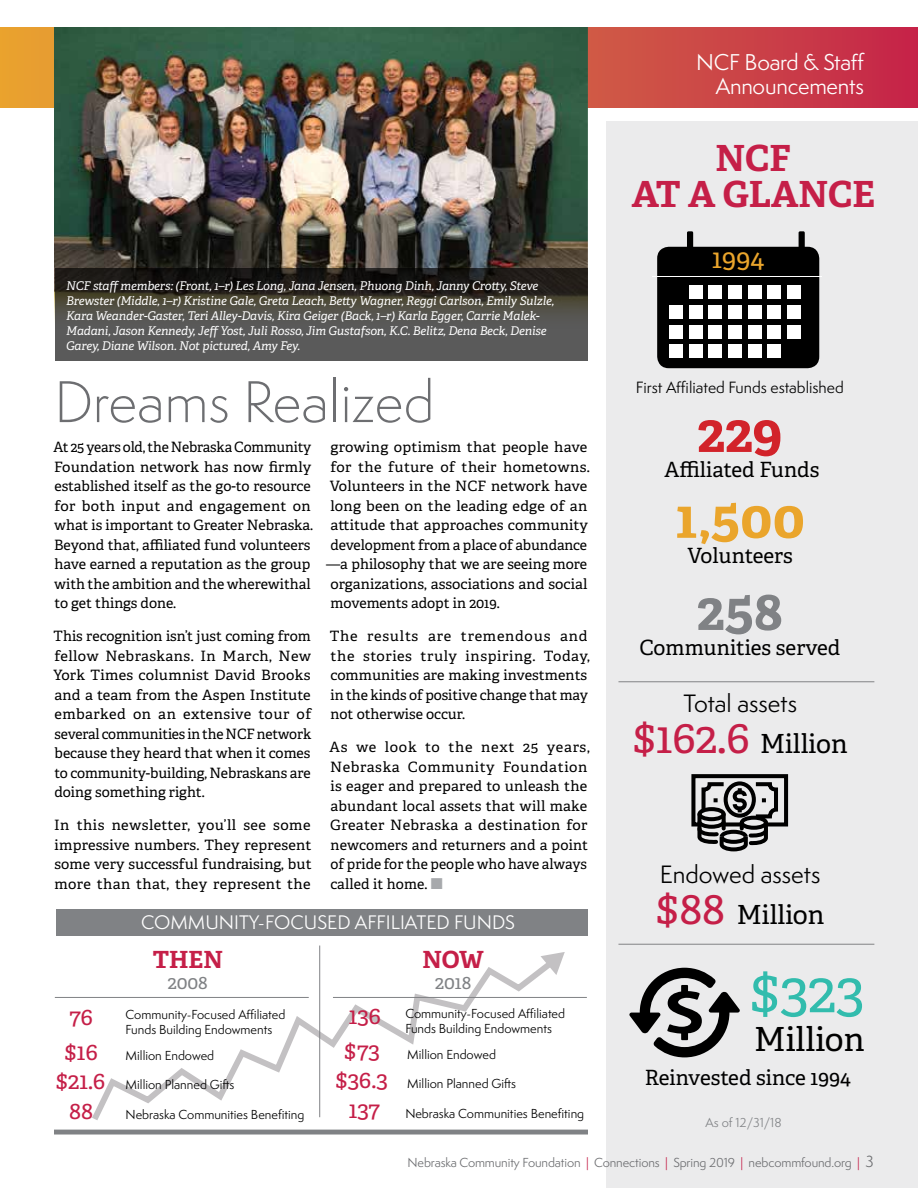
<style>
.page{position:relative;width:918px;height:1188px;background:#fff}
.page>*{position:absolute;margin:0;border:0;box-sizing:border-box;transform-origin:0 0}
.t1{font:58.35px "Adelle PE";color:#32bcad}
.t2{font:300 54px "Semplicita Pro";color:#6d6e71}
.t3{font:700 54px "Adelle PE";color:#eaa52c}
.t4{font:700 54px "Adelle PE";color:#d2232a}
.t5{font:700 54px "Adelle PE";color:#808285}
.t6{font:700 36px/36px "Adelle PE";color:#c51f48;text-align:center}
.t7{font:33.15px "Adelle PE";color:#000}
.t8{font:27.15px "Adelle PE";color:#eaa52c}
.t9{font:26.25px "Adelle PE";color:#000}
.t10{font:700 23.7px "Adelle PE";color:#c51f48}
.t11{font:23.7px "Adelle PE";color:#c51f48}
.t12{font:23.1px "Semplicita Pro";color:#000}
.t13{font:21px "Adelle PE";color:#000}
.t14{font:21px/24px "Semplicita Pro";letter-spacing:-.01em;color:#fff;text-align:right}
.t15{font:18.9px "Adelle PE";color:#808285}
.t16{font:18px "Semplicita Pro";color:#fff}
.t17{font:15px "Semplicita Pro";color:#000}
.t18{font:14.25px/19.5px "Adelle PE";letter-spacing:.005em;color:#000}
.t19{font:14.25px "Adelle PE";letter-spacing:.025em;color:#000}
.t20{font:italic 12px/15px "Adelle PE";letter-spacing:-.01em;color:#fff}
.t21{font:12px/15px "Semplicita Pro";color:#000}
.t22{font:12px "Semplicita Pro";letter-spacing:-.01em;color:#6d6e71}
.t23{font:12px "Semplicita Pro";color:#808285}
.s1{color:#a7a9ac}
.s2{font-family:"Adelle PE";font-size:23.7px;color:#c51f48}
.s3{font-size:45px;color:#c51f48}
.s4{color:#c51f48}
.s5{font-size:15px}
</style>
<div class="page">
<div style="left:56px;top:910px;width:531px;height:26px;background:#808285"></div>
<div style="left:606px;top:122px;width:312px;height:1066px;background:#ebebec"></div>
<svg style="left:0;top:27px;width:918px;height:81px;background:#ce4d43"></svg>
<img style="left:54px;top:27px;width:534px;height:294px">
<svg style="left:55px;top:268px;width:533px;height:93px;background:#45433f"></svg>
<svg style="left:92px;top:956px;width:449px;height:164px"></svg>
<hr style="left:55px;top:997px;width:254px;height:1px;background:#808285">
<hr style="left:319px;top:946px;width:1px;height:171px;background:#808285">
<hr style="left:333px;top:997px;width:254px;height:1px;background:#808285">
<div style="left:54px;top:1130px;width:534px;height:5px;background:#808285"></div>
<svg style="left:541px;top:952px;width:24px;height:23px"></svg>
<div style="left:657px;top:247px;width:162px;height:121px;background:#000;border-radius:12px"></div>
<div style="left:687px;top:231px;width:6px;height:26px;background:#000;border-radius:2px"></div>
<div style="left:799px;top:231px;width:6px;height:26px;background:#000;border-radius:2px"></div>
<hr style="left:653px;top:276px;width:169px;height:1px;background:#fff">
<div style="left:670px;top:305px;width:13px;height:14px;background:#fff"></div>
<div style="left:689px;top:305px;width:13px;height:14px;background:#fff"></div>
<div style="left:709px;top:305px;width:13px;height:14px;background:#fff"></div>
<div style="left:728px;top:305px;width:13px;height:14px;background:#fff"></div>
<div style="left:748px;top:305px;width:13px;height:14px;background:#fff"></div>
<div style="left:768px;top:305px;width:13px;height:14px;background:#fff"></div>
<div style="left:787px;top:305px;width:13px;height:14px;background:#fff"></div>
<div style="left:670px;top:325px;width:13px;height:13px;background:#fff"></div>
<div style="left:689px;top:325px;width:13px;height:13px;background:#fff"></div>
<div style="left:709px;top:325px;width:13px;height:13px;background:#fff"></div>
<div style="left:728px;top:325px;width:13px;height:13px;background:#fff"></div>
<div style="left:748px;top:325px;width:13px;height:13px;background:#fff"></div>
<div style="left:768px;top:325px;width:13px;height:13px;background:#fff"></div>
<div style="left:787px;top:325px;width:13px;height:13px;background:#fff"></div>
<div style="left:670px;top:345px;width:13px;height:13px;background:#fff"></div>
<div style="left:689px;top:345px;width:13px;height:13px;background:#fff"></div>
<div style="left:709px;top:345px;width:13px;height:13px;background:#fff"></div>
<div style="left:728px;top:345px;width:13px;height:13px;background:#fff"></div>
<div style="left:748px;top:345px;width:13px;height:13px;background:#fff"></div>
<div style="left:768px;top:345px;width:13px;height:13px;background:#fff"></div>
<div style="left:689px;top:286px;width:13px;height:13px;background:#fff"></div>
<div style="left:709px;top:286px;width:13px;height:13px;background:#fff"></div>
<div style="left:728px;top:286px;width:13px;height:13px;background:#fff"></div>
<div style="left:748px;top:286px;width:13px;height:13px;background:#fff"></div>
<div style="left:768px;top:286px;width:13px;height:13px;background:#fff"></div>
<div style="left:787px;top:286px;width:13px;height:13px;background:#fff"></div>
<svg style="left:629px;top:968px;width:111px;height:89px"></svg>
<hr style="left:618px;top:944px;width:256px;height:1px;background:#818285">
<hr style="left:618px;top:681px;width:256px;height:1px;background:#818285">
<svg style="left:691px;top:774px;width:98px;height:78px"></svg>
<h3 class="t14" style="left:696px;top:50px;width:170px">NCF Board &amp; Staff<br>Announcements</h3>
<h3 class="t6" style="left:632px;top:139px;width:245px">NCF<br>AT A GLANCE</h3>
<p class="t20" style="left:66px;top:278px;width:490px">NCF staff members: (Front, 1–r) Les Long, Jana Jensen, Phuong Dinh, Janny Crotty, Steve Brewster (Middle, 1–r) Kristine Gale, Greta Leach, Betty Wagner, Reggi Carlson, Emily Sulzle, Kara Weander-Gaster, Teri Alley-Davis, Kira Geiger (Back, 1–r) Karla Egger, Carrie Malek-Madani, Jason Kennedy, Jeff Yost, Juli Rosso, Jim Gustafson, K.C. Belitz, Dena Beck, Denise Garey, Diane Wilson. Not pictured, Amy Fey.</p>
<h2 class="t2" style="left:54px;top:366px;width:382px">Dreams Realized</h2>
<p class="t18" style="left:54px;top:437px;width:261px">At 25 years old, the Nebraska Community Foundation network has now firmly established itself as the go-to resource for both input and engagement on what is important to Greater Nebraska.<br>Beyond that, affiliated fund volunteers have earned a reputation as the group with the ambition and the wherewithal to get things done.</p>
<p class="t18" style="left:53px;top:626px;width:260px;text-align:justify">This recognition isn’t just coming from fellow Nebraskans. In March, New York Times columnist David Brooks and a team from the Aspen Institute embarked on an extensive tour of several communities in the NCF network because they heard that when it comes to community-building, Nebraskans are doing something right.</p>
<p class="t18" style="left:54px;top:815px;width:259px;text-align:justify">In this newsletter, you’ll see some impressive numbers. They represent some very successful fundraising, but more than that, they represent the</p>
<p class="t18" style="left:331px;top:437px;width:258px">growing optimism that people have</p>
<p class="t19" style="left:331px;top:456px;width:261px">for the future of their hometowns.</p>
<p class="t18" style="left:330px;top:476px;width:259px">Volunteers in the NCF network have</p>
<p class="t18" style="left:331px;top:495px;width:258px">long been on the leading edge of an</p>
<p class="t18" style="left:331px;top:515px;width:259px">attitude that approaches community</p>
<p class="t18" style="left:331px;top:534px;width:258px">development from a place of abundance</p>
<p class="t18" style="left:326px;top:554px;width:263px">—a philosophy that we are seeing more</p>
<p class="t18" style="left:330px;top:573px;width:259px">organizations, associations and social</p>
<p class="t18" style="left:331px;top:593px;width:171px">movements adopt in 2019.</p>
<p class="t18" style="left:330px;top:626px;width:262px">The results are tremendous and the stories truly inspiring. Today, communities are making investments in the kinds of positive change that may not otherwise occur.</p>
<p class="t18" style="left:330px;top:737px;width:262px">As we look to the next 25 years,<br>Nebraska Community Foundation is eager and prepared to unleash the abundant local assets that will make<br>Greater Nebraska a destination for newcomers and returners and a point of pride for the people who have always called it home. <span class="s1">■</span></p>
<p class="t16" style="left:141px;top:910px;width:375px">COMMUNITY-FOCUSED AFFILIATED FUNDS</p>
<h3 class="t10" style="left:153px;top:942px;width:72px">THEN</h3>
<h3 class="t15" style="left:168px;top:968px;width:42px">2008</h3>
<h3 class="t11" style="left:69px;top:999px;width:25px">76</h3>
<p class="t21" style="left:126px;top:1007px;width:161px">Community-Focused Affiliated<br>Funds Building Endowments</p>
<p class="t21" style="left:65px;top:1048px;width:151px"><span class="s2">$16</span> Million Endowed</p>
<p class="t21" style="left:56px;top:1077px;width:180px"><span class="s2">$21.6</span> Million Planned Gifts</p>
<h3 class="t11" style="left:69px;top:1093px;width:26px">88</h3>
<p class="t21" style="left:126px;top:1107px;width:180px">Nebraska Communities Benefiting</p>
<h3 class="t10" style="left:423px;top:942px;width:63px">NOW</h3>
<h3 class="t15" style="left:435px;top:968px;width:38px">2018</h3>
<p class="t21" style="left:405px;top:1006px;width:161px;text-indent:-57px"><span class="s2">136</span> Community-Focused Affiliated<br>Funds Building Endowments</p>
<p class="t21" style="left:344px;top:1047px;width:153px"><span class="s2">$73</span> Million Endowed</p>
<p class="t21" style="left:335px;top:1076px;width:182px"><span class="s2">$36.3</span> Million Planned Gifts</p>
<p class="t21" style="left:349px;top:1106px;width:237px"><span class="s2">137</span> Nebraska Communities Benefiting</p>
<h3 class="t8" style="left:712px;top:238px;width:54px">1994</h3>
<p class="t17" style="left:636px;top:377px;width:209px">First Affiliated Funds established</p>
<h2 class="t4" style="left:697px;top:394px;width:87px">229</h2>
<h3 class="t13" style="left:665px;top:454px;width:156px">Affiliated Funds</h3>
<h2 class="t3" style="left:675px;top:480px;width:131px">1,500</h2>
<h3 class="t13" style="left:688px;top:540px;width:107px">Volunteers</h3>
<h2 class="t5" style="left:697px;top:572px;width:88px">258</h2>
<h3 class="t13" style="left:639px;top:632px;width:203px">Communities served</h3>
<h3 class="t12" style="left:683px;top:687px;width:115px">Total assets</h3>
<h3 class="t9" style="left:633px;top:724px;width:217px"><span class="s3">$162.6</span> Million</h3>
<h3 class="t12" style="left:660px;top:858px;width:162px">Endowed assets</h3>
<h3 class="t9" style="left:656px;top:895px;width:170px"><span class="s3">$88</span> Million</h3>
<h1 class="t1" style="left:750px;top:949px;width:116px">$323</h1>
<h3 class="t7" style="left:754px;top:1015px;width:112px">Million</h3>
<h3 class="t13" style="left:645px;top:1062px;width:208px">Reinvested since 1994</h3>
<p class="t23" style="left:706px;top:1114px;width:78px">As of 12/31/18</p>
<p class="t22" style="left:408px;top:1154px;width:468px">Nebraska Community Foundation <span class="s4">|</span> Connections <span class="s4">|</span> Spring 2019 <span class="s4">|</span> nebcommfound.org <span class="s4">|</span> <span class="s5">3</span></p>
</div>
